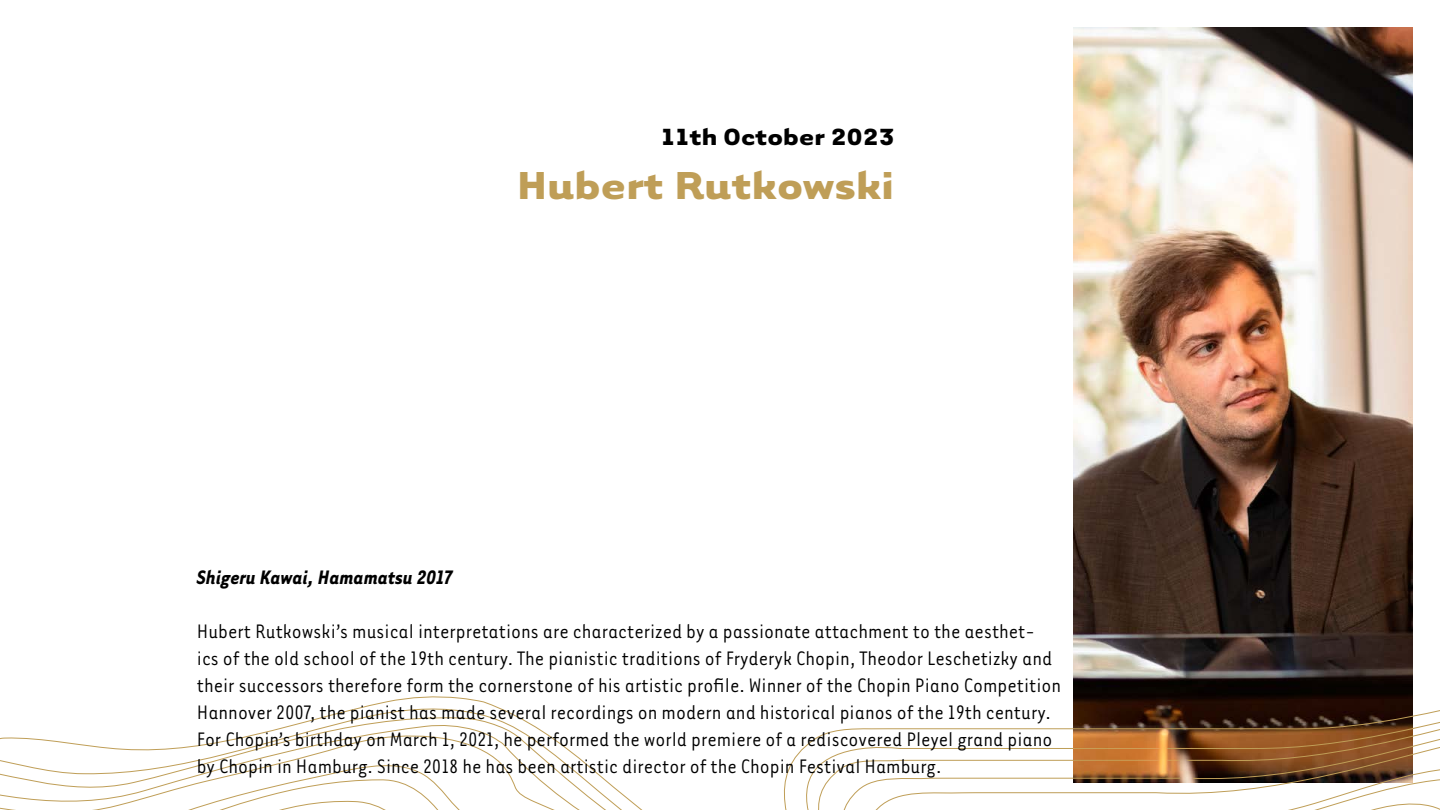
<style>
.page{position:relative;width:1440px;height:810px;background:#fff}
.page>*{position:absolute;margin:0;border:0;box-sizing:border-box;transform-origin:0 0}
.t1{font:700 45px "Tarzana Wide OT";color:#bf9e57}
.t2{font:700 27px "Tarzana Wide OT";color:#000}
.t3{font:22.5px/27px "Tarzana Nar OT";color:#000}
.t4{font:italic 700 22.5px "Tarzana Nar OT";color:#000}
</style>
<div class="page">
<svg style="left:0;top:696px;width:1440px;height:114px"></svg>
<img style="left:1073px;top:27px;width:340px;height:756px">
<p class="t2" style="left:660px;top:119px;width:236px">11th October 2023</p>
<h1 class="t1" style="left:517px;top:156px;width:379px">Hubert Rutkowski</h1>
<p class="t4" style="left:197px;top:563px;width:257px">Shigeru Kawai, Hamamatsu 2017</p>
<p class="t3" style="left:197px;top:617px;width:866px">Hubert Rutkowski’s musical interpretations are characterized by a passionate attachment to the aesthet&shy;ics of the old school of the 19th century. The pianistic traditions of Fryderyk Chopin, Theodor Leschetizky and their successors therefore form the cornerstone of his artistic profile. Winner of the Chopin Piano Competition Hannover 2007, the pianist has made several recordings on modern and historical pianos of the 19th century.<br>For Chopin’s birthday on March 1, 2021, he performed the world premiere of a rediscovered Pleyel grand piano by Chopin in Hamburg. Since 2018 he has been artistic director of the Chopin Festival Hamburg.</p>
</div>
